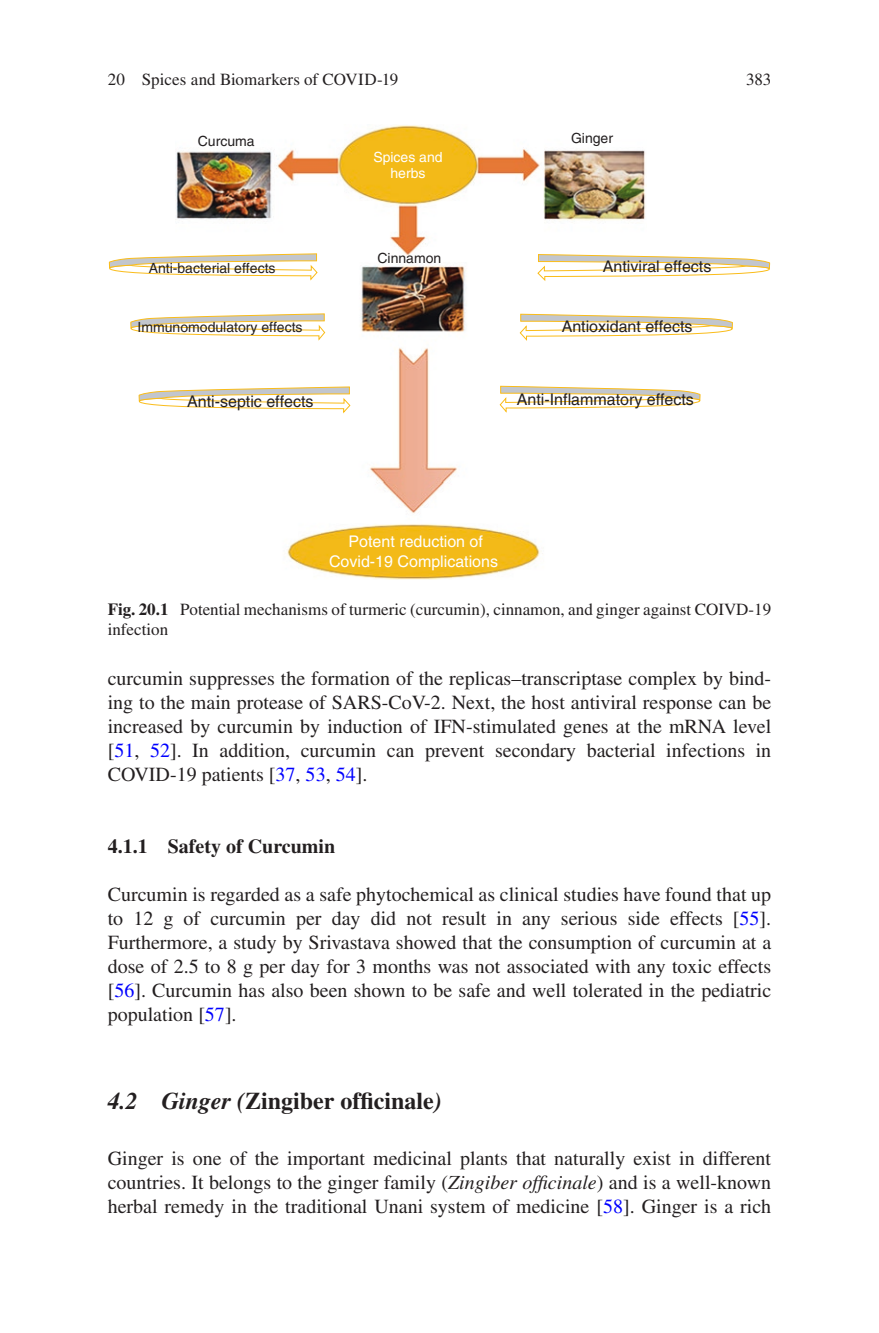
<style>
.page{position:relative;width:879px;height:1333px;background:#fff}
.page>*{position:absolute;margin:0;border:0;box-sizing:border-box;transform-origin:0 0}
._2_hd{font:700 24px "Times LT Std";color:#231f20}
.Text_flush{font:20px/24px "Times LT Std";color:#231f20;text-align:justify}
.Text{font:20px/24px "Times LT Std";color:#231f20;text-align:justify}
._3_hd{font:700 20px "Times LT Std";color:#231f20}
.t1{font:17px/20px "Times LT Std";color:#231f20}
.t2{font:16px "Helvetica";color:#231f20}
.t3{font:16px/19.2px "Helvetica";color:#fff;text-align:center}
.t4{font:14px "Helvetica";color:#231f20}
.t5{font:14px/16.8px "Helvetica";color:#fff;text-align:center}
.s1{font-weight:700}
.s2{color:#00f}
.s3{font-style:italic}
</style>
<div class="page">
<img style="left:176px;top:125px;width:470px;height:454px">
<svg style="left:499px;top:253px;width:271px;height:161px"></svg>
<svg style="left:351px;top:264px;width:350px;height:138px"></svg>
<svg style="left:109px;top:253px;width:242px;height:162px"></svg>
<p class="t1" style="left:108px;top:69px;width:292px">20 Spices and Biomarkers of COVID-19</p>
<p class="t4" style="left:198px;top:133px;width:58px">Curcuma</p>
<p class="t4" style="left:571px;top:130px;width:44px">Ginger</p>
<p class="t5" style="left:373px;top:148px;width:71px">Spices and herbs</p>
<p class="t4" style="left:149px;top:260px;width:128px">Anti-bacterial effects</p>
<p class="t4" style="left:377px;top:250px;width:65px">Cinnamon</p>
<p class="t2" style="left:603px;top:257px;width:110px">Antiviral effects</p>
<p class="t4" style="left:138px;top:319px;width:166px">Immunomodulatory effects</p>
<p class="t2" style="left:562px;top:317px;width:132px">Antioxidant effects</p>
<p class="t2" style="left:187px;top:392px;width:128px">Anti-septic effects</p>
<p class="t2" style="left:517px;top:390px;width:178px">Anti-Inflammatory effects</p>
<p class="t1" style="left:746px;top:69px;width:27px">383</p>
<p class="t3" style="left:329px;top:532px;width:170px">Potent reduction of<br>Covid-19 Complications</p>
<p class="t1" style="left:108px;top:599px;width:665px"><span class="s1">Fig. 20.1</span> Potential mechanisms of turmeric (curcumin), cinnamon, and ginger against COIVD-19 infection</p>
<p class="Text" style="left:108px;top:666px;width:665px">curcumin suppresses the formation of the replicas–transcriptase complex by bind&shy;ing to the main protease of SARS-CoV-2. Next, the host antiviral response can be increased by curcumin by induction of IFN-stimulated genes at the mRNA level [<span class="s2">51</span>, <span class="s2">52</span>]. In addition, curcumin can prevent secondary bacterial infections in COVID-19 patients [<span class="s2">37</span>, <span class="s2">53</span>, <span class="s2">54</span>].</p>
<h4 class="_3_hd" style="left:108px;top:834px;width:229px">4.1.1 Safety of Curcumin</h4>
<p class="Text_flush" style="left:108px;top:882px;width:665px">Curcumin is regarded as a safe phytochemical as clinical studies have found that up to 12 g of curcumin per day did not result in any serious side effects [<span class="s2">55</span>].<br>Furthermore, a study by Srivastava showed that the consumption of curcumin at a dose of 2.5 to 8 g per day for 3 months was not associated with any toxic effects [<span class="s2">56</span>]. Curcumin has also been shown to be safe and well tolerated in the pediatric population [<span class="s2">57</span>].</p>
<h3 class="_2_hd" style="left:108px;top:1086px;width:336px"><span class="s3">4.2 Ginger (</span>Zingiber officinale<span class="s3">)</span></h3>
<p class="Text_flush" style="left:108px;top:1146px;width:665px">Ginger is one of the important medicinal plants that naturally exist in different countries. It belongs to the ginger family (<span class="s3">Zingiber officinale</span>) and is a well-known herbal remedy in the traditional Unani system of medicine [<span class="s2">58</span>]. Ginger is a rich</p>
</div>
